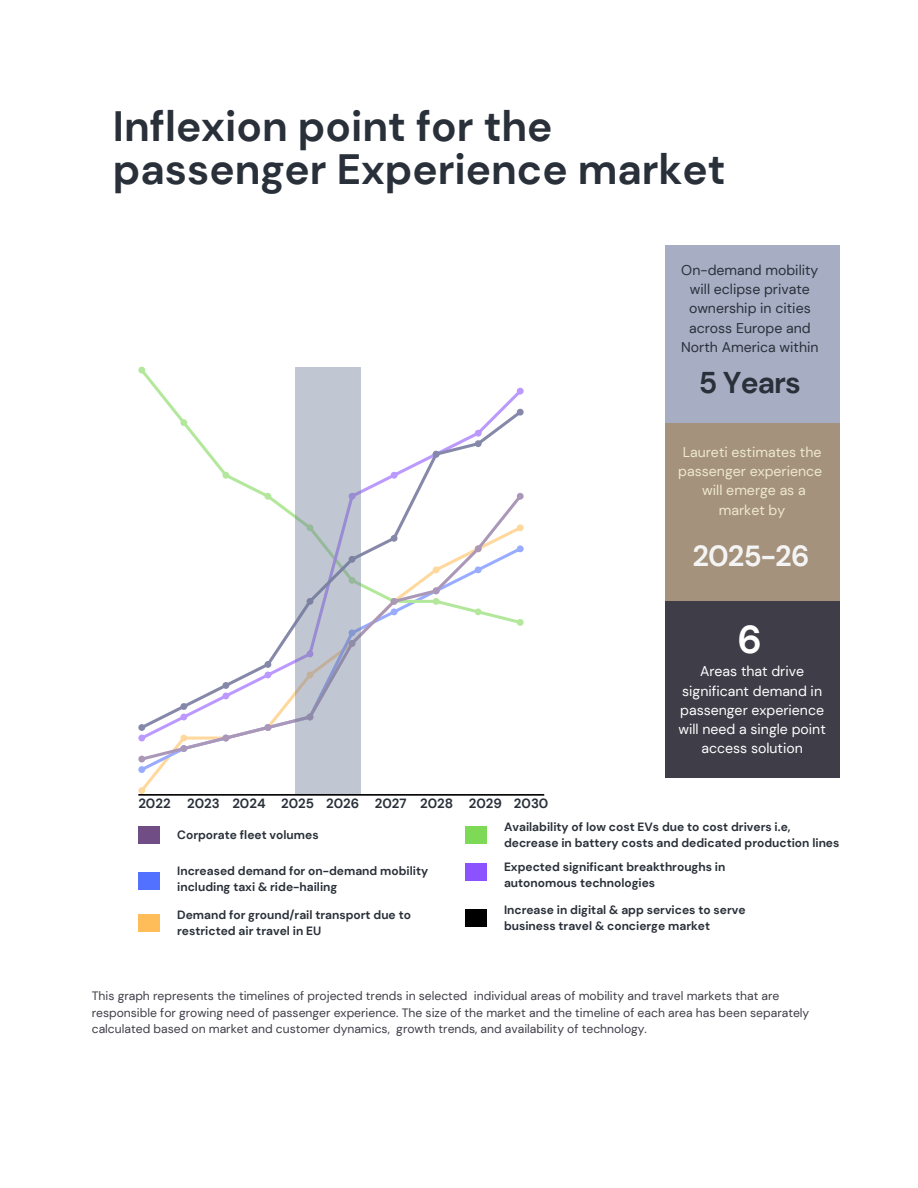
<style>
.page{position:relative;width:918px;height:1188px;background:#fff}
.page>*{position:absolute;margin:0;border:0;box-sizing:border-box;transform-origin:0 0}
.t1{font:700 42.3px/42.3px "DM Sans";color:#293039}
.t2{font:700 38.85px "DM Sans";color:#fff}
.t3{font:700 30px "DM Sans";letter-spacing:-.03em;color:#293039}
.t4{font:700 29.1px "DM Sans";letter-spacing:-.03em;color:#f4f4f4}
.t5{font:14.1px/19.4px "DM Sans";color:#fff;text-align:center}
.t6{font:14.1px/19.4px "DM Sans";color:#293039;text-align:center}
.t7{font:14.1px/19.4px "DM Sans";color:#efe9ce;text-align:center}
.t8{font:700 13.35px "DM Sans";color:#293039}
.t9{font:12.15px/16.2px "DM Sans";color:#3e3d48}
.t10{font:700 12px/16px "DM Sans";color:#293039}
</style>
<div class="page">
<div style="left:665px;top:245px;width:174px;height:178px;background:#a7adc3"></div>
<div style="left:665px;top:601px;width:174px;height:177px;background:#3e3d48"></div>
<svg style="left:138px;top:367px;width:386px;height:427px"></svg>
<svg style="left:295px;top:367px;width:66px;height:427px;background:#bdc3cf"></svg>
<hr style="left:138px;top:794px;width:406px;height:2px;background:#000">
<div style="left:138px;top:914px;width:21px;height:17px;background:#ffbd59"></div>
<div style="left:665px;top:423px;width:174px;height:177px;background:#a4927c"></div>
<div style="left:138px;top:872px;width:21px;height:17px;background:#5271ff"></div>
<div style="left:465px;top:827px;width:21px;height:16px;background:#7ed957"></div>
<div style="left:138px;top:827px;width:21px;height:16px;background:#704e85"></div>
<div style="left:465px;top:910px;width:21px;height:17px;background:#000"></div>
<div style="left:465px;top:864px;width:21px;height:16px;background:#8c52ff"></div>
<h1 class="t1" style="left:113px;top:106px;width:614px">Inflexion point for the passenger Experience market</h1>
<p class="t6" style="left:681px;top:260px;width:139px">On-demand mobility will eclipse private ownership in cities across Europe and<br>North America within</p>
<h3 class="t3" style="left:699px;top:363px;width:103px">5 Years</h3>
<p class="t7" style="left:678px;top:442px;width:145px">Laureti estimates the passenger experience will emerge as a market by</p>
<h3 class="t4" style="left:692px;top:537px;width:119px">2025-26</h3>
<h2 class="t2" style="left:738px;top:614px;width:26px">6</h2>
<p class="t8" style="left:138px;top:795px;width:412px">2022 2023 2024 2025 2026 2027 2028 2029 2030</p>
<p class="t5" style="left:678px;top:662px;width:149px">Areas that drive significant demand in passenger experience will need a single point access solution</p>
<p class="t10" style="left:177px;top:827px;width:143px">Corporate fleet volumes</p>
<p class="t10" style="left:504px;top:819px;width:337px">Availability of low cost EVs due to cost drivers i.e, decrease in battery costs and dedicated production lines</p>
<p class="t10" style="left:177px;top:863px;width:253px">Increased demand for on-demand mobility including taxi &amp; ride-hailing</p>
<p class="t10" style="left:177px;top:907px;width:235px">Demand for ground/rail transport due to restricted air travel in EU</p>
<p class="t10" style="left:504px;top:859px;width:223px">Expected significant breakthroughs in autonomous technologies</p>
<p class="t10" style="left:504px;top:902px;width:243px">Increase in digital &amp; app services to serve business travel &amp; concierge market</p>
<p class="t9" style="left:92px;top:988px;width:719px">This graph represents the timelines of projected trends in selected individual areas of mobility and travel markets that are responsible for growing need of passenger experience. The size of the market and the timeline of each area has been separately calculated based on market and customer dynamics, growth trends, and availability of technology.</p>
</div>
